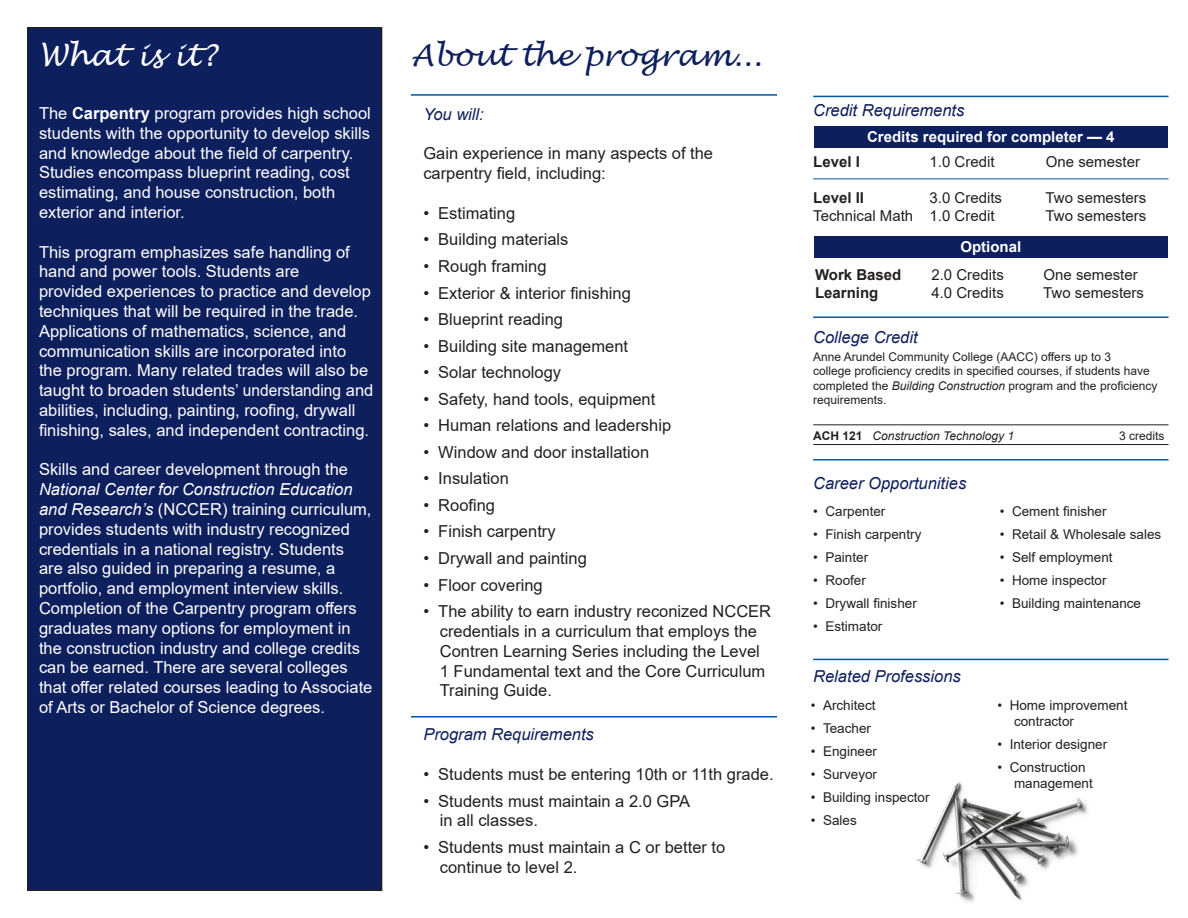
<style>
.page{position:relative;width:1188px;height:918px;background:#fff}
.page>*{position:absolute;margin:0;border:0;box-sizing:border-box;transform-origin:0 0}
.t1{font:italic 30px "Lucida Handwriting";color:#0e1f5d}
.t2{font:italic 30px "Lucida Handwriting";color:#fff}
.t3{font:16.5px/19.8px "Arial";color:#fff}
.t4{font:16.5px/19.8px "Arial";color:#231f20}
.t5{font:italic 16.5px "Arial";color:#0e1f5d}
.t6{font:15px "Arial";color:#231f20}
.t7{font:700 15px "Arial";color:#fff}
.t8{font:700 15px "Arial";color:#231f20}
.t9{font:13.5px/16.2px "Arial";color:#231f20}
.t10{font:12px/14.4px "Arial";color:#231f20}
.t11{font:italic 12px "Arial";color:#231f20}
.s1{font-weight:700}
.s2{font-style:italic}
.s3{font-weight:700;font-style:normal}
</style>
<div class="page">
<img style="left:916px;top:782px;width:172px;height:120px">
<div style="left:28px;top:28px;width:354px;height:862px;background:#0e1f5d"></div>
<div style="left:27px;top:27px;width:355px;height:864px;border:2px solid #231f20"></div>
<hr style="left:411px;top:94px;width:366px;height:2px;background:#0157a8">
<hr style="left:411px;top:716px;width:366px;height:2px;background:#0157a8">
<hr style="left:813px;top:96px;width:355px;height:1px;background:#0157a8">
<div style="left:814px;top:126px;width:354px;height:22px;background:#0e1f5d"></div>
<hr style="left:813px;top:178px;width:355px;height:1px;background:#0157a8">
<hr style="left:813px;top:316px;width:355px;height:2px;background:#0157a8">
<hr style="left:813px;top:659px;width:355px;height:1px;background:#0157a8">
<div style="left:814px;top:237px;width:354px;height:21px;background:#0e1f5d"></div>
<hr style="left:813px;top:425px;width:355px;height:1px;background:#231f20">
<hr style="left:813px;top:444px;width:355px;height:1px;background:#231f20">
<hr style="left:813px;top:459px;width:355px;height:1px;background:#0157a8">
<p class="t2" style="left:39px;top:37px;width:179px">What is it?</p>
<p class="t3" style="left:39px;top:103px;width:333px">The <span class="s1">Carpentry</span> program provides high school students with the opportunity to develop skills and knowledge about the field of carpentry.<br>Studies encompass blueprint reading, cost estimating, and house construction, both exterior and interior.</p>
<p class="t3" style="left:39px;top:242px;width:336px">This program emphasizes safe handling of hand and power tools. Students are<br>provided experiences to practice and develop techniques that will be required in the trade.<br>Applications of mathematics, science, and communication skills are incorporated into<br>the program. Many related trades will also be taught to broaden students’ understanding and abilities, including, painting, roofing, drywall finishing, sales, and independent contracting.</p>
<p class="t3" style="left:39px;top:460px;width:335px">Skills and career development through the <span class="s2">National Center for Construction Education and Research’s</span> (NCCER) training curriculum, provides students with industry recognized credentials in a national registry. Students<br>are also guided in preparing a resume, a portfolio, and employment interview skills.<br>Completion of the Carpentry program offers graduates many options for employment in the construction industry and college credits can be earned. There are several colleges that offer related courses leading to Associate of Arts or Bachelor of Science degrees.</p>
<p class="t1" style="left:411px;top:37px;width:352px">About the program...</p>
<p class="t5" style="left:423px;top:103px;width:62px">You will:</p>
<p class="t4" style="left:423px;top:144px;width:291px">Gain experience in many aspects of the carpentry field, including:</p>
<p class="t4" style="left:423px;top:203px;width:93px">• Estimating</p>
<p class="t4" style="left:423px;top:230px;width:147px">• Building materials</p>
<p class="t4" style="left:423px;top:256px;width:125px">• Rough framing</p>
<p class="t4" style="left:423px;top:283px;width:209px">• Exterior &amp; interior finishing</p>
<p class="t4" style="left:423px;top:309px;width:141px">• Blueprint reading</p>
<p class="t4" style="left:423px;top:336px;width:206px">• Building site management</p>
<p class="t4" style="left:423px;top:362px;width:139px">• Solar technology</p>
<p class="t4" style="left:423px;top:389px;width:234px">• Safety, hand tools, equipment</p>
<p class="t4" style="left:423px;top:415px;width:249px">• Human relations and leadership</p>
<p class="t4" style="left:423px;top:442px;width:227px">• Window and door installation</p>
<p class="t4" style="left:423px;top:469px;width:87px">• Insulation</p>
<p class="t4" style="left:423px;top:495px;width:73px">• Roofing</p>
<p class="t4" style="left:423px;top:522px;width:134px">• Finish carpentry</p>
<p class="t4" style="left:423px;top:548px;width:165px">• Drywall and painting</p>
<p class="t4" style="left:423px;top:575px;width:121px">• Floor covering</p>
<p class="t4" style="left:440px;top:601px;width:333px;text-indent:-16px">• The ability to earn industry reconized NCCER credentials in a curriculum that employs the Contren Learning Series including the Level 1 Fundamental text and the Core Curriculum Training Guide.</p>
<p class="t5" style="left:423px;top:724px;width:172px">Program Requirements</p>
<p class="t4" style="left:423px;top:764px;width:352px">• Students must be entering 10th or 11th grade.</p>
<p class="t4" style="left:440px;top:791px;width:252px;text-indent:-16px">• Students must maintain a 2.0 GPA in all classes.</p>
<p class="t4" style="left:440px;top:837px;width:287px;text-indent:-16px">• Students must maintain a C or better to continue to level 2.</p>
<p class="t5" style="left:813px;top:99px;width:153px">Credit Requirements</p>
<p class="t7" style="left:867px;top:126px;width:249px">Credits required for completer — 4</p>
<p class="t8" style="left:813px;top:151px;width:48px">Level I</p>
<p class="t6" style="left:930px;top:151px;width:67px">1.0 Credit</p>
<p class="t6" style="left:1046px;top:151px;width:96px">One semester</p>
<p class="t8" style="left:813px;top:187px;width:52px">Level II</p>
<p class="t6" style="left:930px;top:187px;width:74px">3.0 Credits</p>
<p class="t6" style="left:1046px;top:187px;width:102px">Two semesters</p>
<p class="t6" style="left:813px;top:205px;width:183px">Technical Math 1.0 Credit</p>
<p class="t6" style="left:1046px;top:205px;width:102px">Two semesters</p>
<p class="t7" style="left:960px;top:236px;width:62px">Optional</p>
<p class="t8" style="left:815px;top:264px;width:88px">Work Based</p>
<p class="t6" style="left:931px;top:264px;width:74px">2.0 Credits</p>
<p class="t6" style="left:1044px;top:264px;width:96px">One semester</p>
<p class="t8" style="left:815px;top:282px;width:65px">Learning</p>
<p class="t6" style="left:931px;top:282px;width:74px">4.0 Credits</p>
<p class="t6" style="left:1043px;top:282px;width:102px">Two semesters</p>
<p class="t5" style="left:813px;top:326px;width:106px">College Credit</p>
<p class="t10" style="left:813px;top:349px;width:346px">Anne Arundel Community College (AACC) offers up to 3<br>college proficiency credits in specified courses, if students have completed the <span class="s2">Building Construction</span> program and the proficiency requirements.</p>
<p class="t11" style="left:813px;top:428px;width:202px"><span class="s3">ACH 121</span> Construction Technology 1</p>
<p class="t10" style="left:1119px;top:428px;width:47px">3 credits</p>
<p class="t5" style="left:813px;top:473px;width:155px">Career Opportunities</p>
<p class="t9" style="left:813px;top:503px;width:74px">• Carpenter</p>
<p class="t9" style="left:813px;top:526px;width:110px">• Finish carpentry</p>
<p class="t9" style="left:813px;top:549px;width:57px">• Painter</p>
<p class="t9" style="left:813px;top:572px;width:54px">• Roofer</p>
<p class="t9" style="left:813px;top:595px;width:105px">• Drywall finisher</p>
<p class="t9" style="left:813px;top:618px;width:71px">• Estimator</p>
<p class="t5" style="left:813px;top:666px;width:149px">Related Professions</p>
<p class="t9" style="left:811px;top:697px;width:66px">• Architect</p>
<p class="t9" style="left:811px;top:720px;width:62px">• Teacher</p>
<p class="t9" style="left:811px;top:743px;width:68px">• Engineer</p>
<p class="t9" style="left:811px;top:766px;width:68px">• Surveyor</p>
<p class="t9" style="left:811px;top:789px;width:120px">• Building inspector</p>
<p class="t9" style="left:811px;top:812px;width:47px">• Sales</p>
<p class="t9" style="left:1000px;top:503px;width:108px">• Cement finisher</p>
<p class="t9" style="left:1000px;top:526px;width:163px">• Retail &amp; Wholesale sales</p>
<p class="t9" style="left:1000px;top:549px;width:114px">• Self employment</p>
<p class="t9" style="left:1000px;top:572px;width:108px">• Home inspector</p>
<p class="t9" style="left:1000px;top:595px;width:143px">• Building maintenance</p>
<p class="t9" style="left:1014px;top:697px;width:115px;text-indent:-16px">• Home improvement contractor</p>
<p class="t9" style="left:998px;top:736px;width:111px">• Interior designer</p>
<p class="t9" style="left:1014px;top:759px;width:80px;text-indent:-16px">• Construction management</p>
</div>
